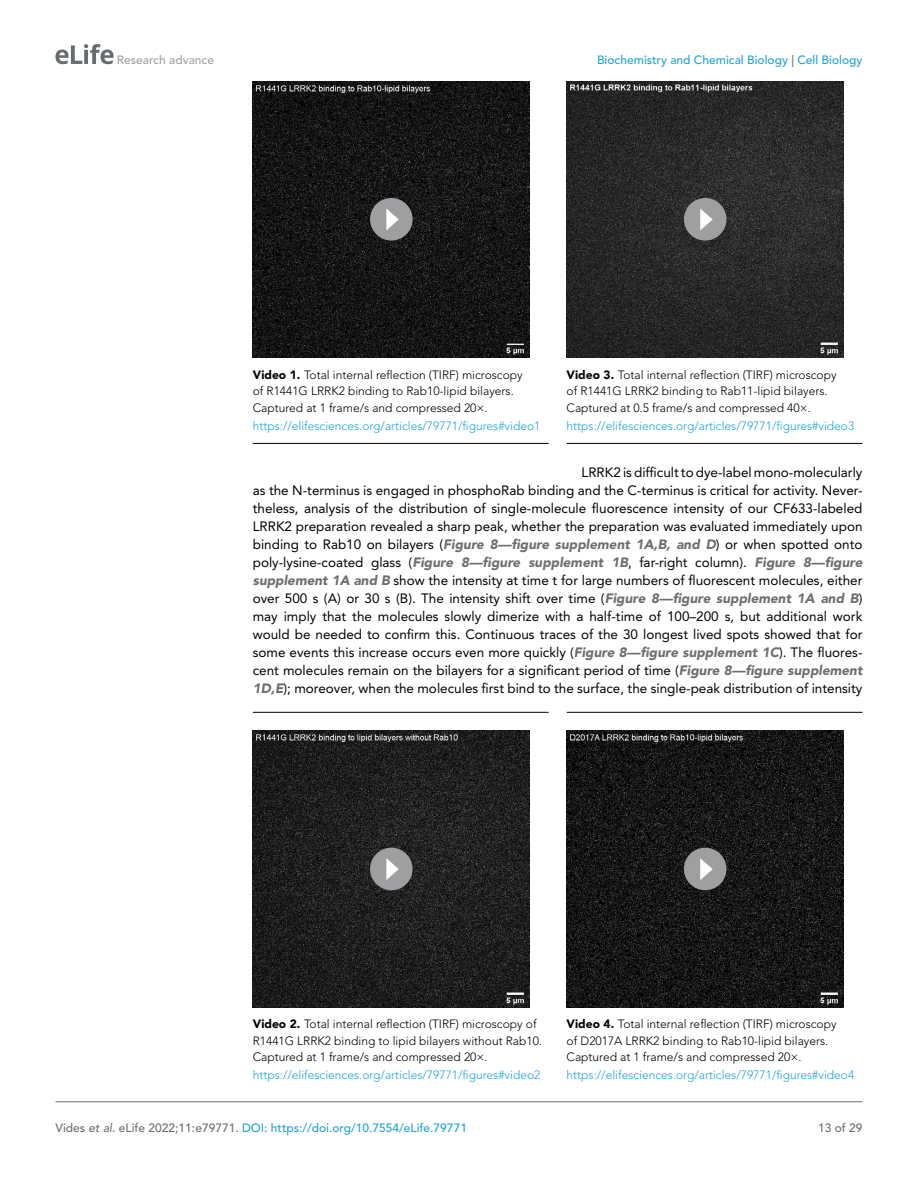
<style>
.page{position:relative;width:918px;height:1188px;background:#fff}
.page>*{position:absolute;margin:0;border:0;box-sizing:border-box;transform-origin:0 0}
.t1{font:13.5px/18px "Avenir LT Std";color:#000;text-align:justify}
.t2{font:300 12px/16.5px "Avenir LT Std";color:#000}
.t3{font:300 12px "Avenir LT Std";color:#1ea4d7}
.t4{font:500 12px "Avenir LT Std";color:#1ea4d7}
.t5{font:500 12px "Avenir LT Std";color:#a3a09f}
.t6{font:500 12px "Avenir LT Std";color:#6e6e70}
.s1{color:#6e6e70}
.s2{font-weight:900}
.s3{font-weight:900;font-style:italic;color:#6e6e70}
.s4{font-style:italic;color:#6e6e70}
</style>
<div class="page">
<svg style="left:55px;top:44px;width:59px;height:20px"></svg>
<hr style="left:56px;top:1101px;width:806px;height:1px;background:#6e6e70">
<hr style="left:253px;top:443px;width:296px;height:1px;background:#000">
<img style="left:253px;top:81px;width:277px;height:277px">
<hr style="left:253px;top:712px;width:296px;height:1px;background:#000">
<img style="left:253px;top:731px;width:277px;height:276px">
<hr style="left:567px;top:443px;width:295px;height:1px;background:#000">
<img style="left:567px;top:81px;width:277px;height:277px">
<hr style="left:567px;top:712px;width:295px;height:1px;background:#000">
<img style="left:567px;top:731px;width:277px;height:276px">
<div style="left:370px;top:198px;width:43px;height:43px;background:#9f9ea0;border-radius:50%"></div>
<svg style="left:386px;top:209px;width:13px;height:21px"></svg>
<div style="left:370px;top:848px;width:43px;height:42px;background:#9f9ea0;border-radius:50%"></div>
<svg style="left:386px;top:858px;width:13px;height:22px"></svg>
<div style="left:684px;top:198px;width:42px;height:43px;background:#9f9ea0;border-radius:50%"></div>
<svg style="left:700px;top:209px;width:13px;height:21px"></svg>
<div style="left:684px;top:848px;width:42px;height:42px;background:#9f9ea0;border-radius:50%"></div>
<svg style="left:700px;top:858px;width:13px;height:22px"></svg>
<p class="t5" style="left:117px;top:53px;width:99px">Research advance</p>
<p class="t4" style="left:597px;top:53px;width:267px">Biochemistry and Chemical Biology <span class="s1">|</span> Cell Biology</p>
<p class="t2" style="left:253px;top:366px;width:271px"><span class="s2">Video 1.</span> Total internal reflection (TIRF) microscopy of R1441G LRRK2 binding to Rab10-lipid bilayers.<br>Captured at 1 frame/s and compressed 20×.</p>
<p class="t3" style="left:253px;top:418px;width:289px">https://elifesciences.org/articles/79771/figures#video1</p>
<p class="t2" style="left:567px;top:366px;width:271px"><span class="s2">Video 3.</span> Total internal reflection (TIRF) microscopy of R1441G LRRK2 binding to Rab11-lipid bilayers.<br>Captured at 0.5 frame/s and compressed 40×.</p>
<p class="t3" style="left:567px;top:418px;width:289px">https://elifesciences.org/articles/79771/figures#video3</p>
<p class="t1" style="left:253px;top:463px;width:611px;text-indent:329px">LRRK2 is difficult to dye-label mono-molecularly as the N-terminus is engaged in phosphoRab binding and the C-terminus is critical for activity. Never&shy;theless, analysis of the distribution of single-molecule fluorescence intensity of our CF633-labeled LRRK2 preparation revealed a sharp peak, whether the preparation was evaluated immediately upon binding to Rab10 on bilayers (<span class="s3">Figure 8—figure supplement 1A,B, and D</span>) or when spotted onto poly-lysine-coated glass (<span class="s3">Figure 8—figure supplement 1B</span>, far-right column). <span class="s3">Figure 8—figure supplement 1A and B</span> show the intensity at time t for large numbers of fluorescent molecules, either over 500 s (A) or 30 s (B). The intensity shift over time (<span class="s3">Figure 8—figure supplement 1A and B</span>) may imply that the molecules slowly dimerize with a half-time of 100–200 s, but additional work would be needed to confirm this. Continuous traces of the 30 longest lived spots showed that for some events this increase occurs even more quickly (<span class="s3">Figure 8—figure supplement 1C</span>). The fluores&shy;cent molecules remain on the bilayers for a significant period of time (<span class="s3">Figure 8—figure supplement 1D,E</span>); moreover, when the molecules first bind to the surface, the single-peak distribution of intensity</p>
<p class="t2" style="left:253px;top:1016px;width:291px"><span class="s2">Video 2.</span> Total internal reflection (TIRF) microscopy of<br>R1441G LRRK2 binding to lipid bilayers without Rab10.<br>Captured at 1 frame/s and compressed 20×.</p>
<p class="t3" style="left:253px;top:1068px;width:289px">https://elifesciences.org/articles/79771/figures#video2</p>
<p class="t2" style="left:567px;top:1016px;width:271px"><span class="s2">Video 4.</span> Total internal reflection (TIRF) microscopy of D2017A LRRK2 binding to Rab10-lipid bilayers.<br>Captured at 1 frame/s and compressed 20×.</p>
<p class="t3" style="left:567px;top:1068px;width:289px">https://elifesciences.org/articles/79771/figures#video4</p>
<p class="t4" style="left:56px;top:1121px;width:413px"><span class="s1">Vides</span> <span class="s4">et al</span><span class="s1">. eLife 2022;11:e79771.</span> DOI: https://doi.org/10.7554/eLife.79771</p>
<p class="t6" style="left:818px;top:1121px;width:46px">13 of 29</p>
</div>
